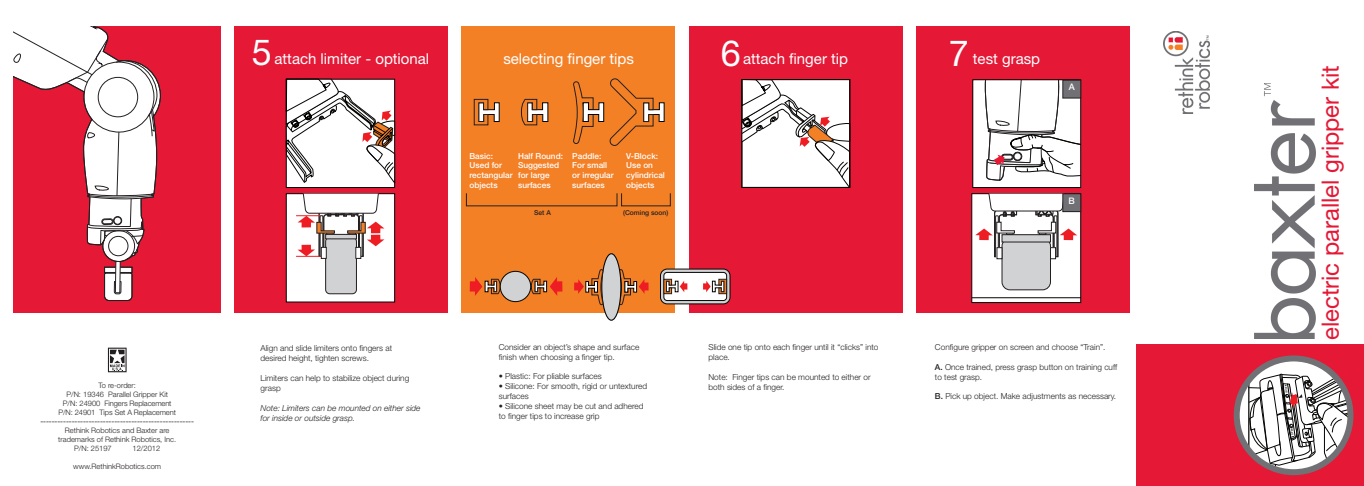
<style>
.page{position:relative;width:1364px;height:486px;background:#fff}
.page>*{position:absolute;margin:0;border:0;box-sizing:border-box;transform-origin:0 0}
.t1{font:36px "Helvetica Neue LT Std";color:#fff}
.t2{font:23.92px "Helvetica Neue LT Std";color:#e51836}
.t3{font:15px "Helvetica Neue LT Std";color:#fff}
.t4{font:500 9px "Helvetica Neue LT Std";color:#fff}
.t5{font:300 8.25px/9.9px "Helvetica Neue LT Std";color:#231f20}
.t6{font:500 8.25px/9.9px "Helvetica Neue LT Std";color:#fff}
.t7{font:italic 300 8.25px/9.9px "Helvetica Neue LT Std";color:#231f20}
.t8{font:300 7.5px "Helvetica Neue LT Std";color:#231f20}
.t9{font:7.5px "Helvetica Neue LT Std";color:#231f20}
.t10{font:500 6.75px "Helvetica Neue LT Std";color:#231f20}
.t11{font:500 3px "Helvetica Neue LT Std";color:#57585a}
.t12{font:700 2.55px "Arial Narrow";color:#231f20;scale:1.18 1}
.t13{font:italic 700 2.4px "Arial Narrow";color:#231f20;scale:1.06 1}
.s1{font-weight:500}
</style>
<div class="page">
<div style="left:1136px;top:345px;width:228px;height:141px;background:#e51836"></div>
<div style="left:234px;top:26px;width:213px;height:287px;background:#e51836"></div>
<svg style="left:1236px;top:358px;width:114px;height:114px"></svg>
<div style="left:1233px;top:355px;width:120px;height:120px;border:6px solid #717074;border-radius:50%"></div>
<img style="left:1163px;top:31px;width:46px;height:83px">
<img style="left:1254px;top:84px;width:61px;height:255px">
<div style="left:461px;top:26px;width:214px;height:287px;background:#f48026"></div>
<div style="left:689px;top:26px;width:213px;height:287px;background:#e51836"></div>
<div style="left:500px;top:271px;width:31px;height:31px;background:#d1d2d4;border-radius:50%"></div>
<div style="left:500px;top:271px;width:31px;height:31px;border:1px solid #040503;border-radius:50%"></div>
<svg style="left:470px;top:277px;width:31px;height:19px"></svg>
<svg style="left:531px;top:277px;width:31px;height:19px"></svg>
<svg style="left:660px;top:269px;width:70px;height:35px;background:#c3b6b3"></svg>
<div style="left:602px;top:254px;width:19px;height:66px;background:#d1d2d4;border-radius:50%"></div>
<div style="left:601px;top:253px;width:20px;height:68px;border:1px solid #040503;border-radius:50%"></div>
<svg style="left:574px;top:269px;width:29px;height:36px"></svg>
<svg style="left:619px;top:269px;width:29px;height:36px"></svg>
<svg style="left:743px;top:81px;width:105px;height:105px;background:#e9e5e3"></svg>
<div style="left:741px;top:79px;width:109px;height:109px;border:1px solid #040503"></div>
<svg style="left:521px;top:98px;width:27px;height:28px"></svg>
<svg style="left:473px;top:98px;width:27px;height:28px"></svg>
<svg style="left:573px;top:78px;width:91px;height:68px"></svg>
<div style="left:916px;top:26px;width:214px;height:287px;background:#e51836"></div>
<div style="left:971px;top:193px;width:110px;height:110px;background:#fff;border:1px solid #040503"></div>
<hr style="left:972px;top:298px;width:109px;height:1px;background:#040503">
<div style="left:1002px;top:238px;width:48px;height:52px;background:#d1d2d4;border-radius:8px"></div>
<div style="left:1001px;top:238px;width:49px;height:52px;border:1px solid #231f20;border-radius:8px"></div>
<div style="left:1050px;top:247px;width:5px;height:12px;border:1px solid #231f20"></div>
<div style="left:996px;top:247px;width:6px;height:12px;border:1px solid #231f20"></div>
<svg style="left:285px;top:78px;width:110px;height:225px;background:#e0d1d2"></svg>
<div style="left:14px;top:26px;width:206px;height:287px;background:#e51836"></div>
<svg style="left:14px;top:26px;width:147px;height:275px"></svg>
<svg style="left:107px;top:347px;width:20px;height:26px"></svg>
<svg style="left:108px;top:348px;width:19px;height:24px"></svg>
<div style="left:1206px;top:23px;width:9px;height:17px;background:#fff"></div>
<svg style="left:972px;top:79px;width:109px;height:178px"></svg>
<div style="left:1062px;top:194px;width:18px;height:18px;background:#717074"></div>
<div style="left:1062px;top:193px;width:19px;height:19px;border:1px solid #231f20"></div>
<div style="left:1062px;top:80px;width:18px;height:18px;background:#717074"></div>
<div style="left:1062px;top:80px;width:19px;height:18px;border:1px solid #231f20"></div>
<svg style="left:1247px;top:358px;width:104px;height:114px;background:#c1a7ab"></svg>
<p class="t8" style="left:98px;top:380px;width:39px">To re-order:</p>
<p class="t8" style="left:66px;top:389px;width:103px">P/N: 19346 Parallel Gripper Kit</p>
<p class="t8" style="left:63px;top:398px;width:110px">P/N: 24900 Fingers Replacement</p>
<p class="t8" style="left:59px;top:407px;width:119px">P/N: 24901 Tips Set A Replacement</p>
<p class="t9" style="left:40px;top:416px;width:155px">------------------------------------------------------</p>
<p class="t8" style="left:65px;top:426px;width:106px">Rethink Robotics and Baxter are</p>
<p class="t8" style="left:58px;top:435px;width:119px">trademarks of Rethink Robotics, Inc.</p>
<p class="t8" style="left:74px;top:444px;width:39px">P/N: 25197</p>
<p class="t8" style="left:133px;top:444px;width:29px">12/2012</p>
<p class="t8" style="left:73px;top:462px;width:89px">www.RethinkRobotics.com</p>
<p class="t1" style="left:252px;top:30px;width:22px">5</p>
<p class="t1" style="left:721px;top:31px;width:22px">6</p>
<p class="t3" style="left:503px;top:49px;width:132px">selecting finger tips</p>
<p class="t3" style="left:743px;top:50px;width:107px">attach finger tip</p>
<p class="t3" style="left:274px;top:50px;width:156px">attach limiter - optional</p>
<p class="t6" style="left:469px;top:151px;width:45px">Basic:<br>Used for rectangular objects</p>
<p class="t6" style="left:518px;top:151px;width:46px">Half Round:<br>Suggested for large surfaces</p>
<p class="t6" style="left:626px;top:151px;width:40px">V-Block:<br>Use on cylindrical objects</p>
<p class="t6" style="left:572px;top:151px;width:43px">Paddle:<br>For small or irregular surfaces</p>
<p class="t5" style="left:260px;top:343px;width:133px">Align and slide limiters onto fingers at desired height, tighten screws.</p>
<p class="t5" style="left:260px;top:373px;width:150px">Limiters can help to stabilize object during grasp</p>
<p class="t7" style="left:260px;top:403px;width:161px">Note: Limiters can be mounted on either side for inside or outside grasp.</p>
<p class="t10" style="left:534px;top:209px;width:18px">Set A</p>
<p class="t10" style="left:623px;top:209px;width:47px">(Coming soon)</p>
<p class="t5" style="left:499px;top:342px;width:142px">Consider an object’s shape and surface finish when choosing a finger tip.</p>
<p class="t5" style="left:499px;top:371px;width:104px">• Plastic: For pliable surfaces</p>
<p class="t5" style="left:499px;top:381px;width:150px">• Silicone: For smooth, rigid or untextured surfaces</p>
<p class="t5" style="left:499px;top:401px;width:146px">• Silicone sheet may be cut and adhered to finger tips to increase grip</p>
<p class="t5" style="left:708px;top:342px;width:171px">Slide one tip onto each finger until it “clicks” into place.</p>
<p class="t5" style="left:708px;top:372px;width:164px">Note: Finger tips can be mounted to either or both sides of a finger.</p>
<p class="t1" style="left:949px;top:31px;width:22px">7</p>
<p class="t3" style="left:973px;top:50px;width:69px">test grasp</p>
<p class="t4" style="left:1068px;top:81px;width:8px">A</p>
<p class="t4" style="left:1068px;top:195px;width:8px">B</p>
<p class="t5" style="left:935px;top:342px;width:172px">Configure gripper on screen and choose “Train”.</p>
<p class="t5" style="left:935px;top:362px;width:184px"><span class="s1">A.</span> Once trained, press grasp button on training cuff to test grasp.</p>
<p class="t5" style="left:935px;top:391px;width:183px"><span class="s1">B.</span> Pick up object. Make adjustments as necessary.</p>
<p class="t11" style="left:1205px;top:40px;width:6px;rotate:-90deg">TM</p>
<p class="t13" style="left:1285px;top:394px;width:8px;rotate:-97deg">CLOSE</p>
<p class="t12" style="left:1290px;top:435px;width:7px;rotate:-98deg">OPEN</p>
<p class="t2" style="left:1315px;top:340px;width:277px;rotate:-90deg">electric parallel gripper kit</p>
</div>
